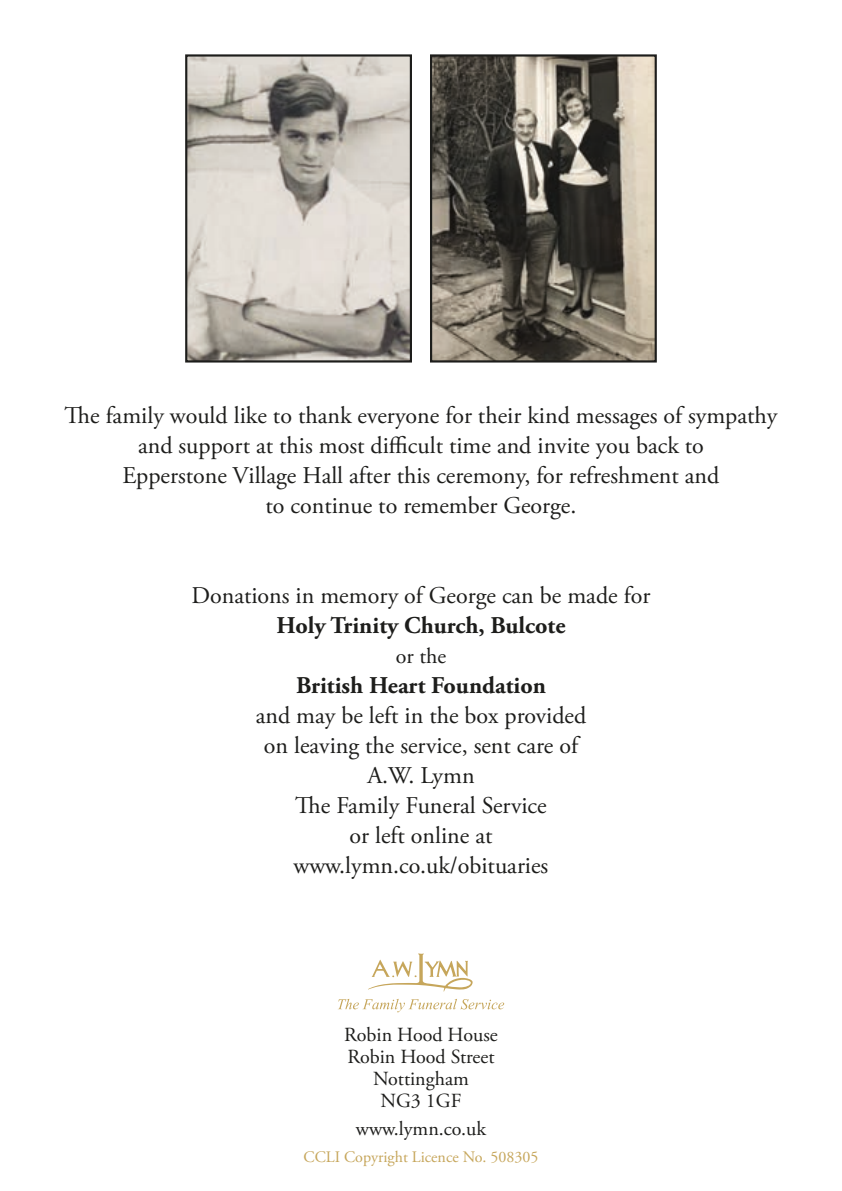
<style>
.page{position:relative;width:842px;height:1191px;background:#fff}
.page>*{position:absolute;margin:0;border:0;box-sizing:border-box;transform-origin:0 0}
.t1{font:24px/30px "Adobe Garamond Pro";color:#1d1d1b;text-align:center}
.t2{font:700 24px "Adobe Garamond Pro";color:#1d1d1b}
.t3{font:22px "Adobe Garamond Pro";color:#1d1d1b}
.t4{font:20px/22px "Adobe Garamond Pro";color:#1d1d1b;text-align:center}
.t5{font:16px "Adobe Garamond Pro";color:#c6a65b}
</style>
<div class="page">
<img style="left:188px;top:57px;width:221px;height:302px">
<div style="left:185px;top:54px;width:227px;height:308px;border:2px solid #1d1d1b"></div>
<img style="left:433px;top:57px;width:221px;height:302px">
<div style="left:430px;top:54px;width:227px;height:308px;border:2px solid #1d1d1b"></div>
<svg style="left:338px;top:953px;width:166px;height:59px"></svg>
<p class="t1" style="left:65px;top:401px;width:714px">The family would like to thank everyone for their kind messages of sympathy and support at this most difficult time and invite you back to<br>Epperstone Village Hall after this ceremony, for refreshment and<br>to continue to remember George.</p>
<p class="t1" style="left:192px;top:581px;width:460px">Donations in memory of George can be made for</p>
<p class="t2" style="left:276px;top:611px;width:290px">Holy Trinity Church, Bulcote</p>
<p class="t3" style="left:396px;top:642px;width:52px">or the</p>
<p class="t2" style="left:296px;top:671px;width:251px">British Heart Foundation</p>
<p class="t1" style="left:256px;top:701px;width:332px">and may be left in the box provided on leaving the service, sent care of<br>A.W. Lymn<br>The Family Funeral Service<br>or left online at www.lymn.co.uk/obituaries</p>
<p class="t4" style="left:344px;top:1024px;width:155px">Robin Hood House<br>Robin Hood Street<br>Nottingham<br>NG3 1GF</p>
<p class="t4" style="left:356px;top:1117px;width:132px">www.lymn.co.uk</p>
<p class="t5" style="left:304px;top:1147px;width:236px">CCLI Copyright Licence No. 508305</p>
</div>
